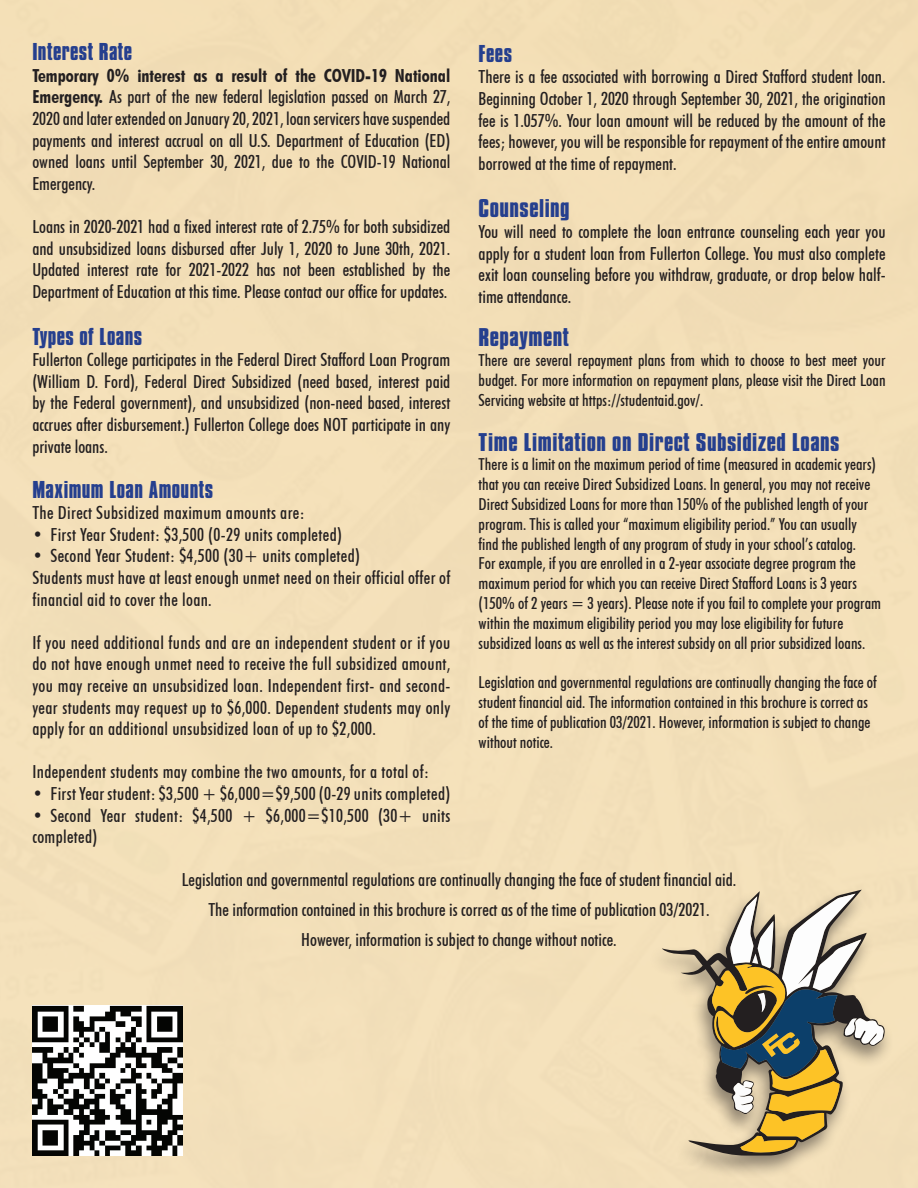
<style>
.page{position:relative;width:918px;height:1188px;background:#f3dfb8}
.page>*{position:absolute;margin:0;border:0;box-sizing:border-box;transform-origin:0 0}
.t1{font:700 22.05px "Compacta BT";letter-spacing:.02em;color:#253f8e;scale:1.06 1}
.t2{font:700 21px "Compacta BT";letter-spacing:.02em;color:#253f8e}
.t3{font:500 condensed 18px/21.6px "Futura BT";color:#231f20;text-align:justify}
.t4{font:500 condensed 18px/21.6px "Futura BT";letter-spacing:.02em;color:#231f20}
.t5{font:500 condensed 16.5px/19.8px "Futura BT";color:#231f20}
.s1{font-weight:700}
</style>
<div class="page">
<img style="left:33px;top:1006px;width:150px;height:150px">
<div style="left:647px;top:886px;width:248px;height:293px;background:#231f20;opacity:.5"></div>
<svg style="left:662px;top:890px;width:223px;height:266px"></svg>
<svg style="left:712px;top:891px;width:172px;height:262px"></svg>
<p class="t2" style="left:32px;top:39px;width:101px">Interest Rate</p>
<p class="t3" style="left:32px;top:65px;width:419px"><span class="s1">Temporary 0% interest as a result of the COVID-19 National Emergency.</span> As part of the new federal legislation passed on March 27, 2020 and later extended on January 20, 2021, loan servicers have suspended payments and interest accrual on all U.S. Department of Education (ED) owned loans until September 30, 2021, due to the COVID-19 National Emergency.</p>
<p class="t3" style="left:32px;top:216px;width:419px">Loans in 2020-2021 had a fixed interest rate of 2.75% for both subsidized and unsubsidized loans disbursed after July 1, 2020 to June 30th, 2021.<br>Updated interest rate for 2021-2022 has not been established by the Department of Education at this time. Please contact our office for updates.</p>
<p class="t2" style="left:32px;top:323px;width:111px">Types of Loans</p>
<p class="t3" style="left:32px;top:349px;width:419px">Fullerton College participates in the Federal Direct Stafford Loan Program (William D. Ford), Federal Direct Subsidized (need based, interest paid by the Federal government), and unsubsidized (non-need based, interest accrues after disbursement.) Fullerton College does NOT participate in any private loans.</p>
<p class="t2" style="left:32px;top:476px;width:182px">Maximum Loan Amounts</p>
<p class="t4" style="left:32px;top:502px;width:274px">The Direct Subsidized maximum amounts are:</p>
<p class="t4" style="left:32px;top:524px;width:311px">• First Year Student: $3,500 (0-29 units completed)</p>
<p class="t4" style="left:32px;top:545px;width:420px">• Second Year Student: $4,500 (30+ units completed)<br>Students must have at least enough unmet need on their official offer of financial aid to cover the loan.</p>
<p class="t3" style="left:32px;top:632px;width:420px">If you need additional funds and are an independent student or if you do not have enough unmet need to receive the full subsidized amount, you may receive an unsubsidized loan. Independent first- and second&shy;year students may request up to $6,000. Dependent students may only apply for an additional unsubsidized loan of up to $2,000.</p>
<p class="t4" style="left:32px;top:761px;width:398px">Independent students may combine the two amounts, for a total of:</p>
<p class="t4" style="left:32px;top:783px;width:420px">• First Year student: $3,500 + $6,000=$9,500 (0-29 units completed)</p>
<p class="t4" style="left:32px;top:804px;width:420px">• Second Year student: $4,500 + $6,000=$10,500 (30+ units completed)</p>
<p class="t2" style="left:479px;top:41px;width:35px">Fees</p>
<p class="t3" style="left:479px;top:66px;width:408px">There is a fee associated with borrowing a Direct Stafford student loan.<br>Beginning October 1, 2020 through September 30, 2021, the origination fee is 1.057%. Your loan amount will be reduced by the amount of the fees; however, you will be responsible for repayment of the entire amount borrowed at the time of repayment.</p>
<p class="t1" style="left:479px;top:194px;width:87px">Counseling</p>
<p class="t3" style="left:479px;top:221px;width:408px">You will need to complete the loan entrance counseling each year you apply for a student loan from Fullerton College. You must also complete exit loan counseling before you withdraw, graduate, or drop below half&shy;time attendance.</p>
<p class="t1" style="left:479px;top:324px;width:87px">Repayment</p>
<p class="t5" style="left:479px;top:350px;width:408px;text-align:justify">There are several repayment plans from which to choose to best meet your budget. For more information on repayment plans, please visit the Direct Loan Servicing website at https://studentaid.gov/.</p>
<p class="t1" style="left:479px;top:428px;width:342px">Time Limitation on Direct Subsidized Loans</p>
<p class="t5" style="left:479px;top:454px;width:404px">There is a limit on the maximum period of time (measured in academic years) that you can receive Direct Subsidized Loans. In general, you may not receive Direct Subsidized Loans for more than 150% of the published length of your program. This is called your “maximum eligibility period.” You can usually<br>find the published length of any program of study in your school’s catalog.<br>For example, if you are enrolled in a 2-year associate degree program the maximum period for which you can receive Direct Stafford Loans is 3 years (150% of 2 years = 3 years). Please note if you fail to complete your program within the maximum eligibility period you may lose eligibility for future subsidized loans as well as the interest subsidy on all prior subsidized loans.</p>
<p class="t5" style="left:479px;top:672px;width:400px">Legislation and governmental regulations are continually changing the face of student financial aid. The information contained in this brochure is correct as of the time of publication 03/2021. However, information is subject to change without notice.</p>
<p class="t3" style="left:182px;top:864px;width:556px;line-height:30px;text-align:center">Legislation and governmental regulations are continually changing the face of student financial aid.<br>The information contained in this brochure is correct as of the time of publication 03/2021.<br>However, information is subject to change without notice.</p>
</div>
